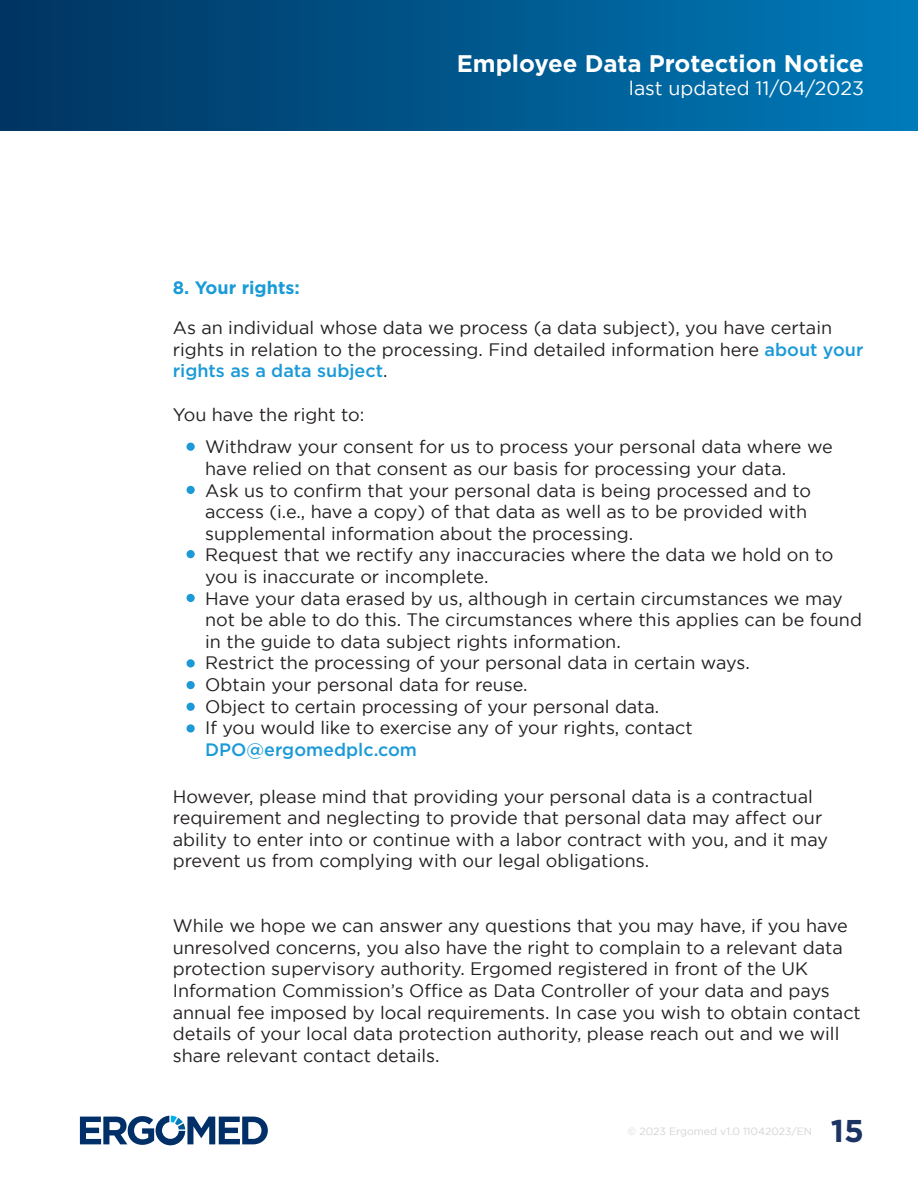
<style>
.page{position:relative;width:918px;height:1188px;background:#fff}
.page>*{position:absolute;margin:0;border:0;box-sizing:border-box;transform-origin:0 0}
.t1{font:700 31.5px "Gotham";color:#1b3463}
.t2{font:700 24px "Gotham";color:#fff}
.t3{font:19.5px "Gotham";color:#fff}
.t4{font:18px/21.6px "Gotham";color:#231f20}
.t5{font:500 18px "Gotham";color:#1b9ad7}
.t6{font:700 18px "Gotham";color:#199bd8}
.t7{font:10.5px "Gotham";color:#d4d3d2}
.s1{font-weight:500;color:#1b9ad7}
</style>
<div class="page">
<div style="left:0;top:0;width:918px;height:130px;background:linear-gradient(to right,#003360,#007ab9)"></div>
<svg style="left:80px;top:1116px;width:188px;height:29px"></svg>
<div style="left:187px;top:443px;width:8px;height:8px;background:#1b9ad7;border-radius:50%"></div>
<div style="left:187px;top:486px;width:8px;height:8px;background:#1b9ad7;border-radius:50%"></div>
<div style="left:187px;top:550px;width:8px;height:8px;background:#1b9ad7;border-radius:50%"></div>
<div style="left:187px;top:594px;width:8px;height:8px;background:#1b9ad7;border-radius:50%"></div>
<div style="left:187px;top:659px;width:8px;height:9px;background:#1b9ad7;border-radius:50%"></div>
<div style="left:187px;top:703px;width:8px;height:8px;background:#1b9ad7;border-radius:50%"></div>
<div style="left:187px;top:681px;width:8px;height:8px;background:#1b9ad7;border-radius:50%"></div>
<div style="left:187px;top:724px;width:8px;height:9px;background:#1b9ad7;border-radius:50%"></div>
<p class="t2" style="left:457px;top:49px;width:409px">Employee Data Protection Notice</p>
<p class="t3" style="left:629px;top:77px;width:237px">last updated 11/04/2023</p>
<p class="t6" style="left:173px;top:277px;width:129px">8. Your rights:</p>
<p class="t4" style="left:173px;top:317px;width:692px">As an individual whose data we process (a data subject), you have certain rights in relation to the processing. Find detailed information here <span class="s1">about your rights as a data subject</span>.</p>
<p class="t4" style="left:173px;top:403px;width:193px">You have the right to:</p>
<p class="t4" style="left:205px;top:436px;width:629px">Withdraw your consent for us to process your personal data where we have relied on that consent as our basis for processing your data.</p>
<p class="t4" style="left:205px;top:479px;width:607px">Ask us to confirm that your personal data is being processed and to</p>
<p class="t4" style="left:205px;top:501px;width:603px">access (i.e., have a copy) of that data as well as to be provided with</p>
<p class="t4" style="left:205px;top:522px;width:430px">supplemental information about the processing.</p>
<p class="t4" style="left:205px;top:544px;width:630px">Request that we rectify any inaccuracies where the data we hold on to you is inaccurate or incomplete.</p>
<p class="t4" style="left:205px;top:587px;width:658px">Have your data erased by us, although in certain circumstances we may not be able to do this. The circumstances where this applies can be found in the guide to data subject rights information.</p>
<p class="t4" style="left:205px;top:652px;width:546px">Restrict the processing of your personal data in certain ways.</p>
<p class="t4" style="left:205px;top:674px;width:324px">Obtain your personal data for reuse.</p>
<p class="t4" style="left:205px;top:695px;width:456px">Object to certain processing of your personal data.</p>
<p class="t4" style="left:205px;top:717px;width:489px">If you would like to exercise any of your rights, contact</p>
<p class="t5" style="left:205px;top:738px;width:213px">DPO@ergomedplc.com</p>
<p class="t4" style="left:173px;top:785px;width:642px">However, please mind that providing your personal data is a contractual</p>
<p class="t4" style="left:173px;top:807px;width:657px">requirement and neglecting to provide that personal data may affect our ability to enter into or continue with a labor contract with you, and it may prevent us from complying with our legal obligations.</p>
<p class="t4" style="left:173px;top:915px;width:677px">While we hope we can answer any questions that you may have, if you have unresolved concerns, you also have the right to complain to a relevant data protection supervisory authority. Ergomed registered in front of the UK</p>
<p class="t4" style="left:173px;top:979px;width:690px">Information Commission’s Office as Data Controller of your data and pays annual fee imposed by local requirements. In case you wish to obtain contact details of your local data protection authority, please reach out and we will share relevant contact details.</p>
<p class="t7" style="left:628px;top:1126px;width:186px">© 2023 Ergomed v1.0 11042023/EN</p>
<p class="t1" style="left:831px;top:1113px;width:35px">15</p>
</div>
